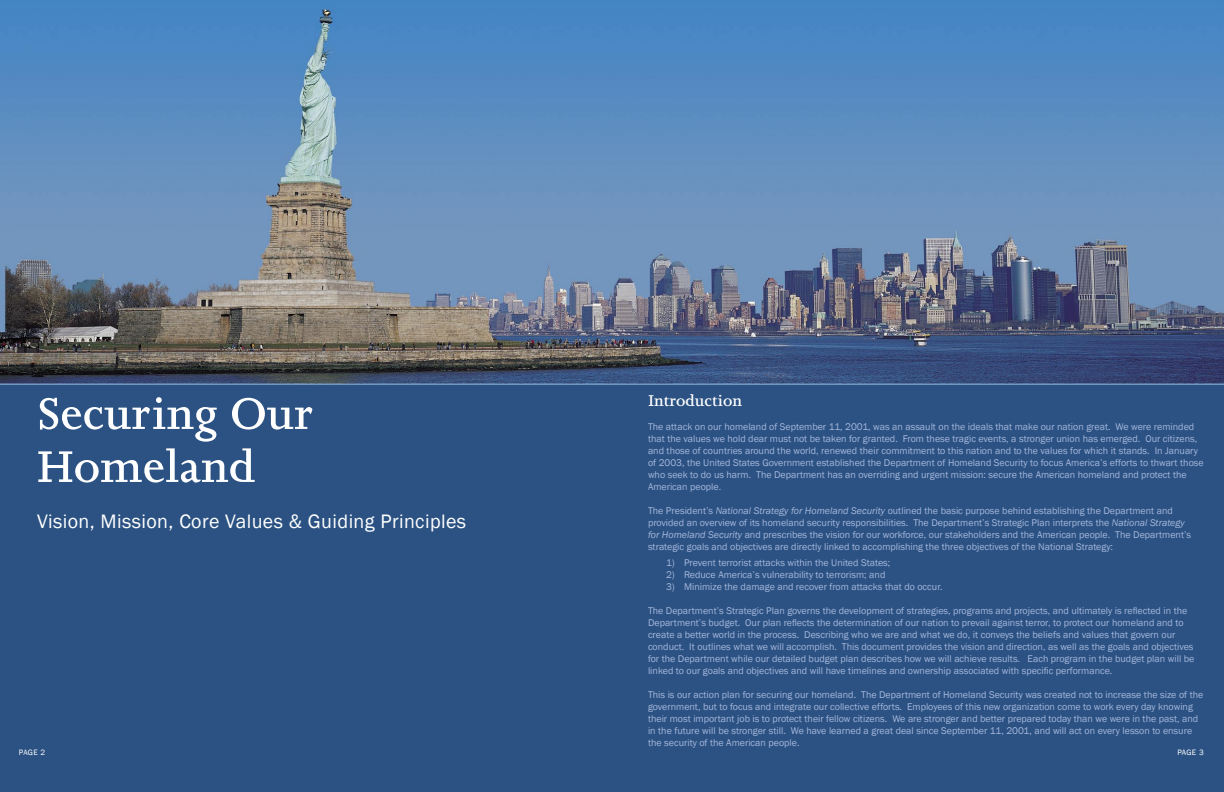
<style>
.page{position:relative;width:1224px;height:792px;background:#fff}
.page>*{position:absolute;margin:0;border:0;box-sizing:border-box;transform-origin:0 0}
.t1{font:600 51px "Joanna";color:#fff}
.t2{font:20px "Franklin Gothic";letter-spacing:.02em;color:#fff}
.t3{font:600 18px "Joanna";color:#fff}
.Body_Text{font:10px/12px "Franklin Gothic";color:#a6b7db}
.t4{font:8px "Franklin Gothic";letter-spacing:.025em;color:#fff}
.s1{font-style:italic}
</style>
<div class="page">
<div style="left:0;top:360px;width:1224px;height:432px;background:#2b5283"></div>
<img style="left:0;top:1px;width:1224px;height:384px">
<p class="t1" style="left:37px;top:386px;width:278px">Securing Our</p>
<p class="t1" style="left:37px;top:439px;width:220px">Homeland</p>
<p class="t2" style="left:37px;top:509px;width:431px">Vision, Mission, Core Values &amp; Guiding Principles</p>
<p class="t4" style="left:19px;top:747px;width:28px">PAGE 2</p>
<p class="t3" style="left:648px;top:391px;width:96px">Introduction</p>
<p class="Body_Text" style="left:648px;top:421px;width:557px">The attack on our homeland of September 11, 2001, was an assault on the ideals that make our nation great. We were reminded that the values we hold dear must not be taken for granted. From these tragic events, a stronger union has emerged. Our citizens, and those of countries around the world, renewed their commitment to this nation and to the values for which it stands. In January of 2003, the United States Government established the Department of Homeland Security to focus America’s efforts to thwart those who seek to do us harm. The Department has an overriding and urgent mission: secure the American homeland and protect the American people.</p>
<p class="Body_Text" style="left:648px;top:505px;width:545px">The President’s <span class="s1">National Strategy for Homeland Security</span> outlined the basic purpose behind establishing the Department and provided an overview of its homeland security responsibilities. The Department’s Strategic Plan interprets the <span class="s1">National Strategy for Homeland Security</span> and prescribes the vision for our workforce, our stakeholders and the American people. The Department’s strategic goals and objectives are directly linked to accomplishing the three objectives of the National Strategy:</p>
<p class="Body_Text" style="left:666px;top:557px;width:226px">1) Prevent terrorist attacks within the United States;</p>
<p class="Body_Text" style="left:666px;top:569px;width:221px">2) Reduce America’s vulnerability to terrorism; and</p>
<p class="Body_Text" style="left:666px;top:581px;width:278px">3) Minimize the damage and recover from attacks that do occur.</p>
<p class="Body_Text" style="left:648px;top:605px;width:548px">The Department’s Strategic Plan governs the development of strategies, programs and projects, and ultimately is reflected in the Department’s budget. Our plan reflects the determination of our nation to prevail against terror, to protect our homeland and to create a better world in the process. Describing who we are and what we do, it conveys the beliefs and values that govern our conduct. It outlines what we will accomplish. This document provides the vision and direction, as well as the goals and objectives for the Department while our detailed budget plan describes how we will achieve results. Each program in the budget plan will be linked to our goals and objectives and will have timelines and ownership associated with specific performance.</p>
<p class="Body_Text" style="left:648px;top:689px;width:557px">This is our action plan for securing our homeland. The Department of Homeland Security was created not to increase the size of the government, but to focus and integrate our collective efforts. Employees of this new organization come to work every day knowing their most important job is to protect their fellow citizens. We are stronger and better prepared today than we were in the past, and in the future will be stronger still. We have learned a great deal since September 11, 2001, and will act on every lesson to ensure the security of the American people.</p>
<p class="t4" style="left:1177px;top:747px;width:28px">PAGE 3</p>
</div>
